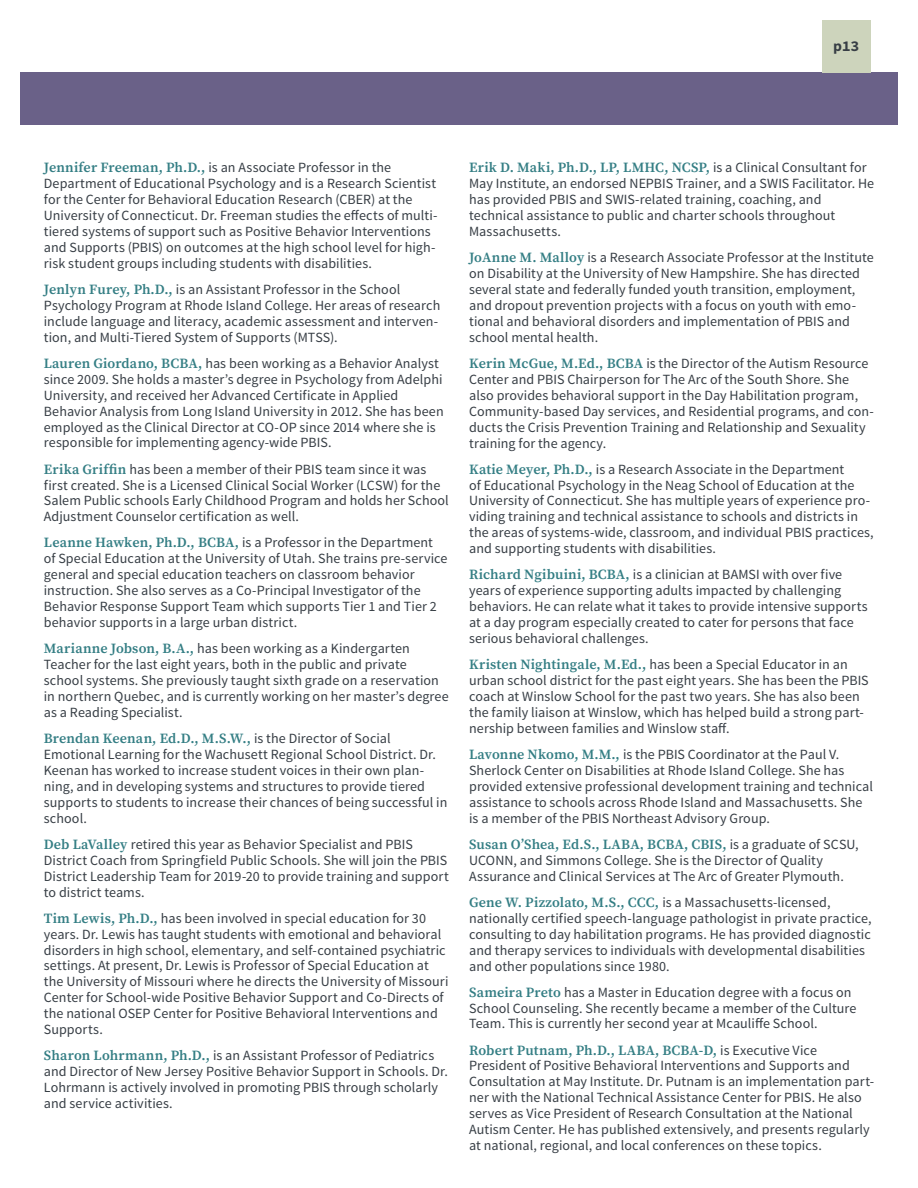
<style>
.page{position:relative;width:918px;height:1188px;background:#fff}
.page>*{position:absolute;margin:0;border:0;box-sizing:border-box;transform-origin:0 0}
.t1{font:700 15px "Source Code Pro";color:#373e45}
.t2{font:14.1px/15.9px "Source Sans Pro";letter-spacing:.005em;color:#373e45}
.t3{font:600 14.1px "Source Serif Pro";letter-spacing:.01em;color:#347e84}
.s1{font-family:"Source Serif Pro";font-weight:600;color:#347e84}
.s2{font-family:"Source Sans Pro";font-weight:400;color:#373e45}
</style>
<div class="page">
<div style="left:20px;top:72px;width:878px;height:53px;background:#6a6188"></div>
<div style="left:822px;top:20px;width:49px;height:52px;background:#cdd4bc"></div>
<p class="t1" style="left:833px;top:35px;width:28px">p13</p>
<p class="t2" style="left:44px;top:160px;width:395px"><span class="s1">Jennifer Freeman, Ph.D.,</span> is an Associate Professor in the Department of Educational Psychology and is a Research Scientist for the Center for Behavioral Education Research (CBER) at the University of Connecticut. Dr. Freeman studies the effects of multi&shy;tiered systems of support such as Positive Behavior Interventions and Supports (PBIS) on outcomes at the high school level for high&shy;risk student groups including students with disabilities.</p>
<p class="t2" style="left:44px;top:282px;width:398px"><span class="s1">Jenlyn Furey, Ph.D.,</span> is an Assistant Professor in the School Psychology Program at Rhode Island College. Her areas of research include language and literacy, academic assessment and interven&shy;tion, and Multi-Tiered System of Supports (MTSS).</p>
<p class="t2" style="left:44px;top:355px;width:401px"><span class="s1">Lauren Giordano, BCBA,</span> has been working as a Behavior Analyst since 2009. She holds a master’s degree in Psychology from Adelphi University, and received her Advanced Certificate in Applied Behavior Analysis from Long Island University in 2012. She has been employed as the Clinical Director at CO-OP since 2014 where she is responsible for implementing agency-wide PBIS.</p>
<p class="t2" style="left:44px;top:461px;width:407px"><span class="s1">Erika Griffin</span> has been a member of their PBIS team since it was first created. She is a Licensed Clinical Social Worker (LCSW) for the Salem Public schools Early Childhood Program and holds her School Adjustment Counselor certification as well.</p>
<p class="t2" style="left:44px;top:535px;width:405px"><span class="s1">Leanne Hawken, Ph.D., BCBA,</span> is a Professor in the Department of Special Education at the University of Utah. She trains pre-service general and special education teachers on classroom behavior instruction. She also serves as a Co-Principal Investigator of the Behavior Response Support Team which supports Tier 1 and Tier 2 behavior supports in a large urban district.</p>
<p class="t2" style="left:44px;top:641px;width:406px"><span class="s1">Marianne Jobson, B.A.,</span> has been working as a Kindergarten Teacher for the last eight years, both in the public and private school systems. She previously taught sixth grade on a reservation in northern Quebec, and is currently working on her master’s degree as a Reading Specialist.</p>
<p class="t3" style="left:44px;top:730px;width:348px">Brendan Keenan, Ed.D., M.S.W., <span class="s2">is the Director of Social</span></p>
<p class="t2" style="left:44px;top:747px;width:405px">Emotional Learning for the Wachusett Regional School District. Dr.<br>Keenan has worked to increase student voices in their own plan&shy;ning, and in developing systems and structures to provide tiered supports to students to increase their chances of being successful in school.</p>
<p class="t2" style="left:44px;top:836px;width:406px"><span class="s1">Deb LaValley</span> retired this year as Behavior Specialist and PBIS District Coach from Springfield Public Schools. She will join the PBIS District Leadership Team for 2019-20 to provide training and support to district teams.</p>
<p class="t2" style="left:44px;top:910px;width:406px"><span class="s1">Tim Lewis, Ph.D.,</span> has been involved in special education for 30 years. Dr. Lewis has taught students with emotional and behavioral disorders in high school, elementary, and self-contained psychiatric settings. At present, Dr. Lewis is Professor of Special Education at the University of Missouri where he directs the University of Missouri Center for School-wide Positive Behavior Support and Co-Directs of the national OSEP Center for Positive Behavioral Interventions and Supports.</p>
<p class="t2" style="left:44px;top:1048px;width:406px"><span class="s1">Sharon Lohrmann, Ph.D.,</span> is an Assistant Professor of Pediatrics and Director of New Jersey Positive Behavior Support in Schools. Dr.<br>Lohrmann is actively involved in promoting PBIS through scholarly and service activities.</p>
<p class="t3" style="left:469px;top:159px;width:399px">Erik D. Maki, Ph.D., LP, LMHC, NCSP, <span class="s2">is a Clinical Consultant for</span></p>
<p class="t2" style="left:469px;top:176px;width:407px">May Institute, an endorsed NEPBIS Trainer, and a SWIS Facilitator. He has provided PBIS and SWIS-related training, coaching, and technical assistance to public and charter schools throughout Massachusetts.</p>
<p class="t2" style="left:469px;top:250px;width:406px"><span class="s1">JoAnne M. Malloy</span> is a Research Associate Professor at the Institute on Disability at the University of New Hampshire. She has directed several state and federally funded youth transition, employment, and dropout prevention projects with a focus on youth with emo&shy;tional and behavioral disorders and implementation of PBIS and school mental health.</p>
<p class="t2" style="left:469px;top:355px;width:406px"><span class="s1">Kerin McGue, M.Ed., BCBA</span> is the Director of the Autism Resource Center and PBIS Chairperson for The Arc of the South Shore. She also provides behavioral support in the Day Habilitation program, Community-based Day services, and Residential programs, and con&shy;ducts the Crisis Prevention Training and Relationship and Sexuality training for the agency.</p>
<p class="t2" style="left:469px;top:461px;width:406px"><span class="s1">Katie Meyer, Ph.D.,</span> is a Research Associate in the Department<br>of Educational Psychology in the Neag School of Education at the University of Connecticut. She has multiple years of experience pro&shy;viding training and technical assistance to schools and districts in the areas of systems-wide, classroom, and individual PBIS practices, and supporting students with disabilities.</p>
<p class="t2" style="left:469px;top:567px;width:400px"><span class="s1">Richard Ngibuini, BCBA,</span> is a clinician at BAMSI with over five years of experience supporting adults impacted by challenging behaviors. He can relate what it takes to provide intensive supports at a day program especially created to cater for persons that face serious behavioral challenges.</p>
<p class="t2" style="left:469px;top:657px;width:401px"><span class="s1">Kristen Nightingale, M.Ed.,</span> has been a Special Educator in an urban school district for the past eight years. She has been the PBIS coach at Winslow School for the past two years. She has also been the family liaison at Winslow, which has helped build a strong part&shy;nership between families and Winslow staff.</p>
<p class="t2" style="left:469px;top:747px;width:406px"><span class="s1">Lavonne Nkomo, M.M.,</span> is the PBIS Coordinator at the Paul V.<br>Sherlock Center on Disabilities at Rhode Island College. She has provided extensive professional development training and technical assistance to schools across Rhode Island and Massachusetts. She is a member of the PBIS Northeast Advisory Group.</p>
<p class="t3" style="left:469px;top:836px;width:391px">Susan O’Shea, Ed.S., LABA, BCBA, CBIS, <span class="s2">is a graduate of SCSU,</span></p>
<p class="t2" style="left:469px;top:852px;width:376px">UCONN, and Simmons College. She is the Director of Quality<br>Assurance and Clinical Services at The Arc of Greater Plymouth.</p>
<p class="t2" style="left:469px;top:894px;width:404px"><span class="s1">Gene W. Pizzolato, M.S., CCC,</span> is a Massachusetts-licensed, nationally certified speech-language pathologist in private practice, consulting to day habilitation programs. He has provided diagnostic and therapy services to individuals with developmental disabilities and other populations since 1980.</p>
<p class="t2" style="left:469px;top:984px;width:389px"><span class="s1">Sameira Preto</span> has a Master in Education degree with a focus on<br>School Counseling. She recently became a member of the Culture<br>Team. This is currently her second year at Mcauliffe School.</p>
<p class="t3" style="left:469px;top:1042px;width:349px">Robert Putnam, Ph.D., LABA, BCBA-D, <span class="s2">is Executive Vice</span></p>
<p class="t2" style="left:469px;top:1058px;width:407px">President of Positive Behavioral Interventions and Supports and Consultation at May Institute. Dr. Putnam is an implementation part&shy;ner with the National Technical Assistance Center for PBIS. He also serves as Vice President of Research Consultation at the National Autism Center. He has published extensively, and presents regularly at national, regional, and local conferences on these topics.</p>
</div>
